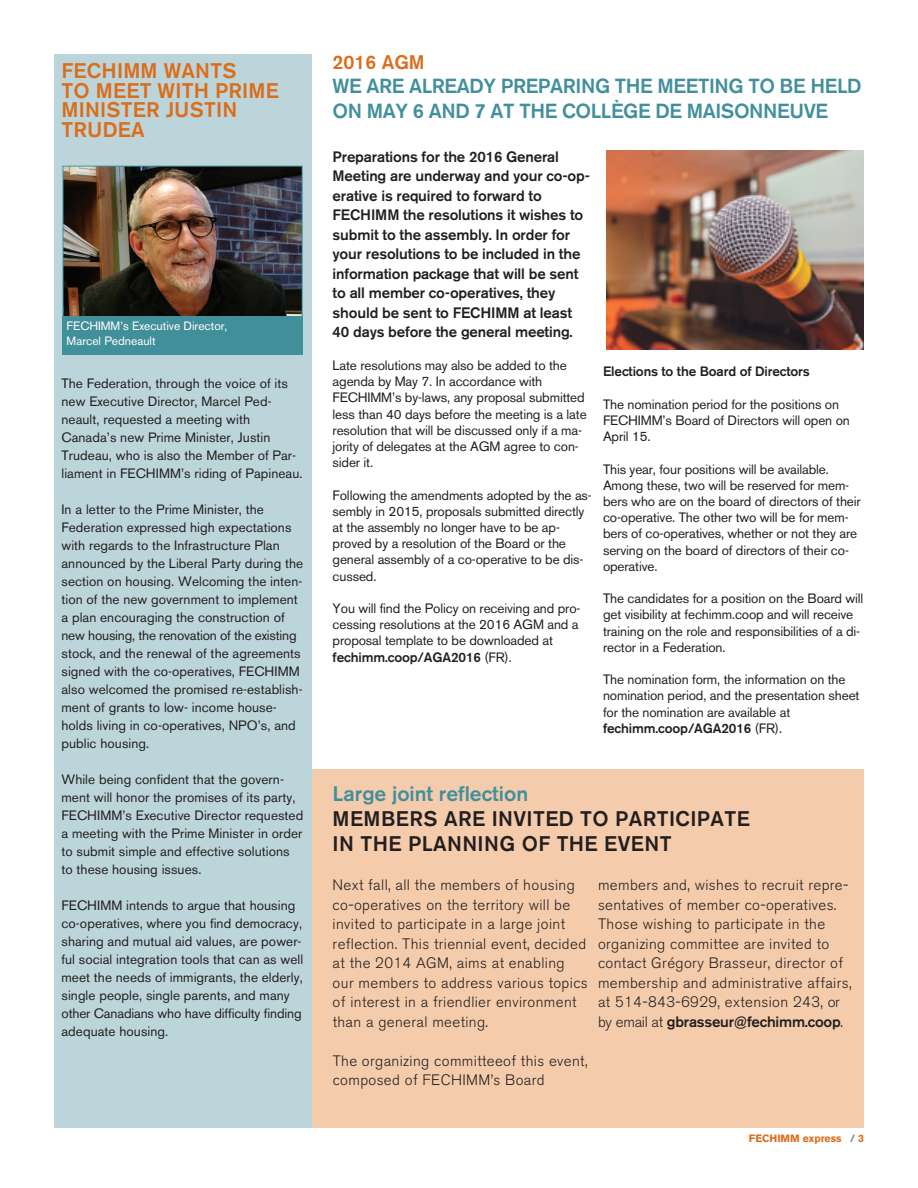
<style>
.page{position:relative;width:918px;height:1188px;background:#fff}
.page>*{position:absolute;margin:0;border:0;box-sizing:border-box;transform-origin:0 0}
.t1{font:500 21px/25.2px "Akzidenz Grotesk BE";letter-spacing:.02em;color:#231f20}
.t2{font:500 21px/19.5px "Akzidenz Grotesk BE";letter-spacing:.01em;color:#db6d1b}
.t3{font:500 21px "Akzidenz Grotesk BE";color:#428f9c}
.t4{font:500 20.25px/24.3px "Akzidenz Grotesk BE";letter-spacing:-.02em;color:#428f9c}
.t5{font:500 19.5px "Akzidenz Grotesk BE";color:#db6d1b}
.t6{font:300 15px/19.5px "Akzidenz Grotesk BE";letter-spacing:.025em;color:#231f20}
.t7{font:500 15px/19.5px "Akzidenz Grotesk BE";letter-spacing:-.01em;color:#231f20}
.t8{font:13.5px/18px "Akzidenz Grotesk BE";letter-spacing:-.01em;color:#231f20}
.t9{font:500 13.5px "Akzidenz Grotesk BE";letter-spacing:-.01em;color:#231f20}
.t10{font:12px/14.4px "Akzidenz Grotesk BE";color:#fff}
.t11{font:700 10.5px "Akzidenz Grotesk BE";color:#db6d1b}
.s1{font-weight:500}
.s2{color:#808285}
</style>
<div class="page">
<div style="left:62px;top:770px;width:802px;height:358px;background:#f5ccab"></div>
<div style="left:54px;top:54px;width:257px;height:1074px;background:#bcd5db"></div>
<img style="left:65px;top:168px;width:236px;height:147px">
<div style="left:63px;top:166px;width:240px;height:151px;border:1px solid #428f9c"></div>
<img style="left:606px;top:150px;width:258px;height:200px">
<div style="left:62px;top:316px;width:241px;height:39px;background:#428f9c"></div>
<h1 class="t2" style="left:61px;top:63px;width:219px">FECHIMM WANTS<br>TO MEET WITH PRIME<br>MINISTER JUSTIN<br>TRUDEA</h1>
<p class="t10" style="left:67px;top:320px;width:162px">FECHIMM’s Executive Director,<br>Marcel Pedneault</p>
<p class="t8" style="left:62px;top:376px;width:243px">The Federation, through the voice of its new Executive Director, Marcel Ped&shy;neault, requested a meeting with Canada’s new Prime Minister, Justin Trudeau, who is also the Member of Par&shy;liament in FECHIMM’s riding of Papineau.</p>
<p class="t8" style="left:62px;top:502px;width:243px">In a letter to the Prime Minister, the Federation expressed high expectations with regards to the Infrastructure Plan announced by the Liberal Party during the section on housing. Welcoming the inten&shy;tion of the new government to implement a plan encouraging the construction of new housing, the renovation of the existing stock, and the renewal of the agreements signed with the co-operatives, FECHIMM also welcomed the promised re-establish&shy;ment of grants to low- income house&shy;holds living in co-operatives, NPO’s, and public housing.</p>
<p class="t8" style="left:62px;top:772px;width:243px">While being confident that the govern&shy;ment will honor the promises of its party, FECHIMM’s Executive Director requested a meeting with the Prime Minister in order to submit simple and effective solutions to these housing issues.</p>
<p class="t8" style="left:62px;top:898px;width:243px">FECHIMM intends to argue that housing co-operatives, where you find democracy, sharing and mutual aid values, are power&shy;ful social integration tools that can as well meet the needs of immigrants, the elderly, single people, single parents, and many other Canadians who have difficulty finding adequate housing.</p>
<h3 class="t5" style="left:333px;top:56px;width:94px">2016 AGM</h3>
<h2 class="t4" style="left:333px;top:76px;width:530px">WE ARE ALREADY PREPARING THE MEETING TO BE HELD<br>ON MAY 6 AND 7 AT THE COLLÈGE DE MAISONNEUVE</h2>
<p class="t7" style="left:333px;top:148px;width:259px">Preparations for the 2016 General Meeting are underway and your co-op&shy;erative is required to forward to FECHIMM the resolutions it wishes to submit to the assembly. In order for your resolutions to be included in the information package that will be sent to all member co-operatives, they should be sent to FECHIMM at least 40 days before the general meeting.</p>
<p class="t8" style="left:333px;top:359px;width:256px;line-height:16.2px">Late resolutions may also be added to the agenda by May 7. In accordance with FECHIMM’s by-laws, any proposal submitted less than 40 days before the meeting is a late resolution that will be discussed only if a ma&shy;jority of delegates at the AGM agree to con&shy;sider it.</p>
<p class="t8" style="left:333px;top:488px;width:261px;line-height:16.2px">Following the amendments adopted by the as&shy;sembly in 2015, proposals submitted directly at the assembly no longer have to be ap&shy;proved by a resolution of the Board or the general assembly of a co-operative to be dis&shy;cussed.</p>
<p class="t8" style="left:333px;top:602px;width:249px;line-height:16.2px">You will find the Policy on receiving and pro&shy;cessing resolutions at the 2016 AGM and a proposal template to be downloaded at <span class="s1">fechimm.coop/AGA2016</span> (FR).</p>
<p class="t9" style="left:603px;top:367px;width:208px">Elections to the Board of Directors</p>
<p class="t8" style="left:603px;top:397px;width:248px;line-height:16.2px">The nomination period for the positions on<br>FECHIMM’s Board of Directors will open on<br>April 15.</p>
<p class="t8" style="left:603px;top:462px;width:259px;line-height:16.2px">This year, four positions will be available.<br>Among these, two will be reserved for mem&shy;bers who are on the board of directors of their co-operative. The other two will be for mem&shy;bers of co-operatives, whether or not they are serving on the board of directors of their co&shy;operative.</p>
<p class="t8" style="left:603px;top:592px;width:262px;line-height:16.2px">The candidates for a position on the Board will get visibility at fechimm.coop and will receive training on the role and responsibilities of a di&shy;rector in a Federation.</p>
<p class="t8" style="left:603px;top:673px;width:258px;line-height:16.2px">The nomination form, the information on the nomination period, and the presentation sheet for the nomination are available at <span class="s1">fechimm.coop/AGA2016</span> (FR).</p>
<h1 class="t3" style="left:333px;top:786px;width:197px">Large joint reflection</h1>
<h1 class="t1" style="left:333px;top:808px;width:419px">MEMBERS ARE INVITED TO PARTICIPATE<br>IN THE PLANNING OF THE EVENT</h1>
<p class="t6" style="left:333px;top:877px;width:257px">Next fall, all the members of housing co-operatives on the territory will be invited to participate in a large joint reflection. This triennial event, decided at the 2014 AGM, aims at enabling our members to address various topics of interest in a friendlier environment than a general meeting.</p>
<p class="t6" style="left:333px;top:1052px;width:256px">The organizing committeeof this event, composed of FECHIMM’s Board</p>
<p class="t6" style="left:598px;top:877px;width:255px">members and, wishes to recruit repre&shy;sentatives of member co-operatives.<br>Those wishing to participate in the organizing committee are invited to contact Grégory Brasseur, director of membership and administrative affairs, at 514-843-6929, extension 243, or by email at <span class="s1">gbrasseur@fechimm.coop</span>.</p>
<p class="t11" style="left:749px;top:1134px;width:117px">FECHIMM express <span class="s2">/</span> 3</p>
</div>
